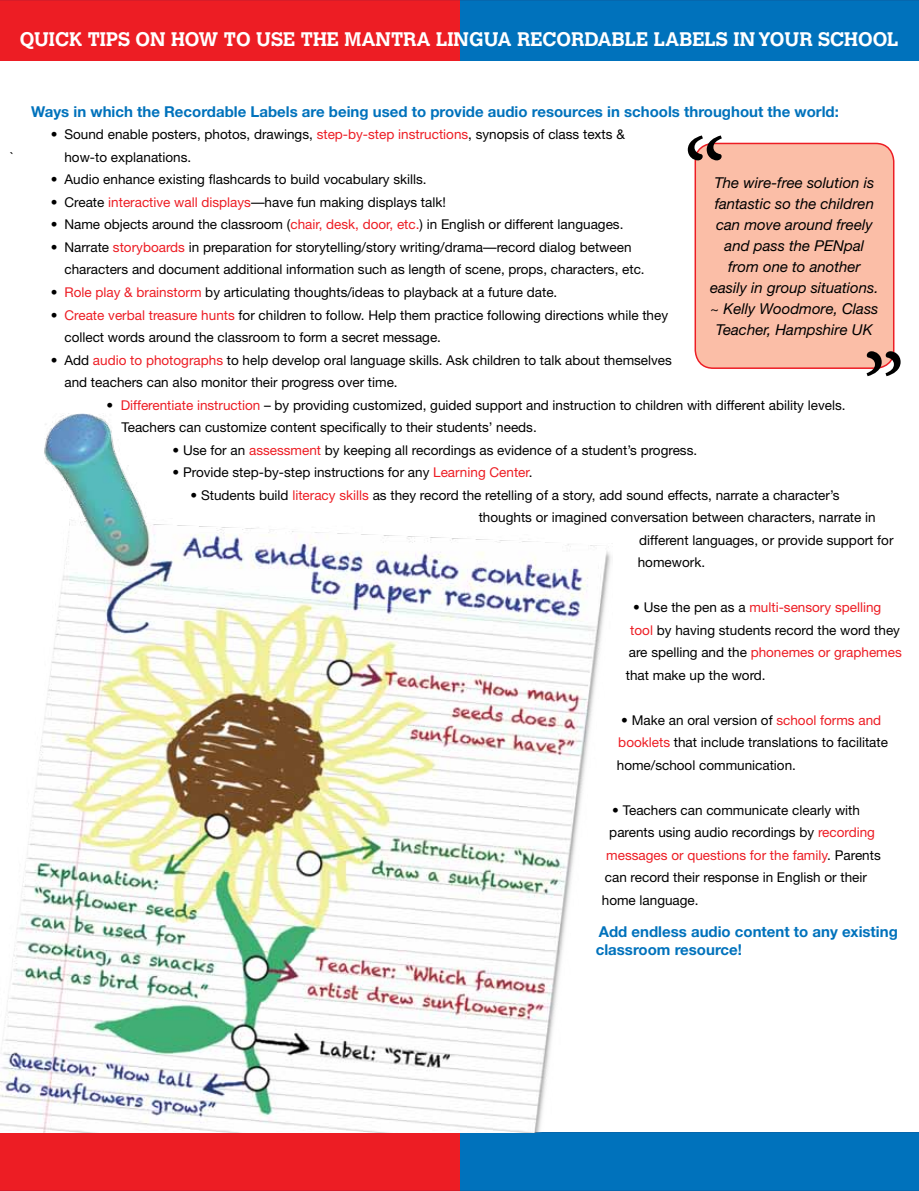
<style>
.page{position:relative;width:919px;height:1191px;background:#fff}
.page>*{position:absolute;margin:0;border:0;box-sizing:border-box;transform-origin:0 0}
.t1{font:108px "Minion Pro";color:#000}
.t2{font:700 19.5px "Calvert";color:#fff}
.t3{font:italic 15px/21px "Helvetica Neue";color:#000;text-align:center}
.t4{font:700 15px/18px "Helvetica Neue";color:#0072bc}
.t5{font:13.5px/22.5px "Helvetica Neue";color:#000}
.t6{font:13.5px "Helvetica Neue";color:#ed1d24}
.s1{color:#ed1d24}
.s2{color:#000}
</style>
<div class="page">
<div style="left:459px;top:1131px;width:459px;height:60px;background:#0072bc"></div>
<div style="left:0;top:1131px;width:459px;height:60px;background:#ed1d24"></div>
<div style="left:0;top:1px;width:459px;height:60px;background:#ed1d24"></div>
<div style="left:459px;top:1px;width:459px;height:60px;background:#0072bc"></div>
<img style="left:0;top:413px;width:612px;height:719px">
<div style="left:695px;top:143px;width:198px;height:225px;background:#fbbea7;border-radius:18px"></div>
<div style="left:694px;top:143px;width:200px;height:226px;border:2px solid #ed1d24;border-radius:18px"></div>
<h2 class="t2" style="left:20px;top:27px;width:880px">QUICK TIPS ON HOW TO USE THE MANTRA LINGUA RECORDABLE LABELS IN YOUR SCHOOL</h2>
<p class="t4" style="left:31px;top:102px;width:809px">Ways in which the Recordable Labels are being used to provide audio resources in schools throughout the world:</p>
<p class="t5" style="left:51px;top:123px;width:575px">• Sound enable posters, photos, drawings, <span class="s1">step-by-step instructions</span>, synopsis of class texts &amp;</p>
<h1 class="t1" style="left:683px;top:106px;width:44px">“</h1>
<p class="t5" style="left:10px;top:146px;width:4px">`</p>
<p class="t5" style="left:64px;top:146px;width:128px">how-to explanations.</p>
<p class="t5" style="left:51px;top:168px;width:377px">• Audio enhance existing flashcards to build vocabulary skills.</p>
<p class="t5" style="left:51px;top:191px;width:396px">• Create <span class="s1">interactive wall displays</span>—have fun making displays talk!</p>
<p class="t5" style="left:51px;top:213px;width:574px">• Name objects around the classroom (<span class="s1">chair, desk, door, etc.</span>) in English or different languages.</p>
<p class="t5" style="left:64px;top:236px;width:581px;text-indent:-14px">• Narrate <span class="s1">storyboards</span> in preparation for storytelling/story writing/drama—record dialog between characters and document additional information such as length of scene, props, characters, etc.</p>
<p class="t5" style="left:51px;top:281px;width:508px">• <span class="s1">Role play &amp; brainstorm</span> by articulating thoughts/ideas to playback at a future date.</p>
<p class="t5" style="left:64px;top:303px;width:605px;text-indent:-14px">• <span class="s1">Create verbal treasure hunts</span> for children to follow. Help them practice following directions while they collect words around the classroom to form a secret message.</p>
<p class="t5" style="left:64px;top:348px;width:609px;text-indent:-14px">• Add <span class="s1">audio to photographs</span> to help develop oral language skills. Ask children to talk about themselves and teachers can also monitor their progress over time.</p>
<p class="t5" style="left:121px;top:393px;width:725px;text-indent:-15px">• <span class="s1">Differentiate instruction</span> – by providing customized, guided support and instruction to children with different ability levels.<br>Teachers can customize content specifically to their students’ needs.</p>
<p class="t5" style="left:172px;top:438px;width:526px">• Use for an <span class="s1">assessment</span> by keeping all recordings as evidence of a student’s progress.</p>
<p class="t5" style="left:172px;top:461px;width:361px">• Provide step-by-step instructions for any <span class="s1">Learning Center</span>.</p>
<p class="t5" style="left:190px;top:483px;width:650px">• Students build <span class="s1">literacy skills</span> as they record the retelling of a story, add sound effects, narrate a character’s</p>
<p class="t5" style="left:478px;top:506px;width:398px">thoughts or imagined conversation between characters, narrate in</p>
<p class="t5" style="left:639px;top:528px;width:256px">different languages, or provide support for</p>
<p class="t5" style="left:637px;top:551px;width:69px">homework.</p>
<p class="t6" style="left:633px;top:599px;width:249px"><span class="s2">• Use the pen as a</span> multi-sensory spelling</p>
<p class="t5" style="left:630px;top:618px;width:271px"><span class="s1">tool</span> by having students record the word they</p>
<p class="t6" style="left:628px;top:644px;width:274px"><span class="s2">are spelling and the</span> phonemes or graphemes</p>
<p class="t5" style="left:625px;top:663px;width:141px">that make up the word.</p>
<p class="t5" style="left:616px;top:708px;width:273px;text-indent:4px">• Make an oral version of <span class="s1">school forms and booklets</span> that include translations to facilitate home/school communication.</p>
<p class="t5" style="left:612px;top:798px;width:249px">• Teachers can communicate clearly with</p>
<p class="t5" style="left:609px;top:821px;width:267px">parents using audio recordings by <span class="s1">recording</span></p>
<p class="t6" style="left:606px;top:847px;width:276px">messages or questions for the family<span class="s2">. Parents</span></p>
<p class="t5" style="left:604px;top:866px;width:264px">can record their response in English or their</p>
<p class="t5" style="left:601px;top:888px;width:98px">home language.</p>
<p class="t4" style="left:595px;top:922px;width:303px">Add endless audio content to any existing classroom resource!</p>
<p class="t3" style="left:710px;top:172px;width:170px">The wire-free solution is fantastic so the children can move around freely and pass the PENpal from one to another easily in group situations. ~ Kelly Woodmore, Class<br>Teacher, Hampshire UK</p>
<h1 class="t1" style="left:905px;top:406px;width:44px;rotate:-180deg">“</h1>
</div>
